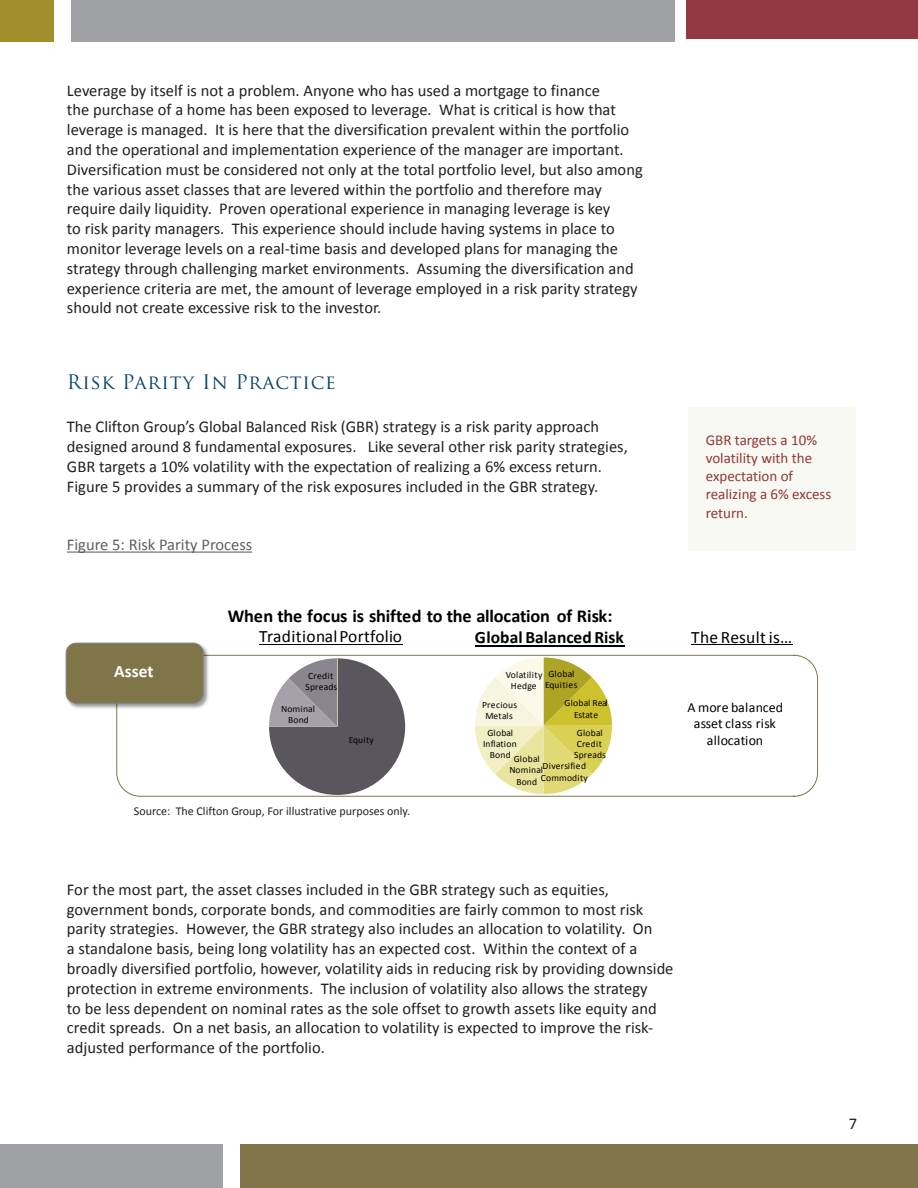
<style>
.page{position:relative;width:918px;height:1188px;background:#fff}
.page>*{position:absolute;margin:0;border:0;box-sizing:border-box;transform-origin:0 0}
.t1{font:19.5px "Trajan Pro";letter-spacing:.04em;color:#07456b}
.t2{font:700 18.3px "Calibri";letter-spacing:-.015em;color:#000}
.t3{font:17.4px "Calibri";letter-spacing:.02em;color:#000}
.t4{font:700 17.4px "Calibri";letter-spacing:.005em;color:#000}
.t5{font:700 17.4px "Calibri";color:#fff}
.t6{font:16.5px/19.8px "Calibri";color:#231f20}
.t7{font:16.5px "Calibri";color:#5f5f62}
.t8{font:15px/18px "Calibri";color:#913837}
.t9{font:13.95px/16.5px "Calibri";letter-spacing:.015em;color:#000;text-align:center}
.t10{font:12px "Calibri";color:#231f20}
.t11{font:9.6px/11.2px "Calibri";letter-spacing:.02em;color:#000;text-align:center}
.t12{font:9.6px/11.2px "Calibri";color:#000;text-align:center}
</style>
<div class="page">
<div style="left:688px;top:407px;width:167px;height:144px;background:#f9f9f3"></div>
<div style="left:0;top:1145px;width:222px;height:43px;background:#9fa1a4"></div>
<div style="left:241px;top:1145px;width:677px;height:43px;background:#7f7549"></div>
<div style="left:0;top:0;width:54px;height:41px;background:#a38e2e"></div>
<div style="left:687px;top:0;width:231px;height:38px;background:#913842"></div>
<div style="left:71px;top:0;width:604px;height:41px;background:#9fa1a4"></div>
<hr style="left:67px;top:552px;width:185px;height:1px;background:#5f5f62">
<svg style="left:116px;top:655px;width:702px;height:142px"></svg>
<img style="left:70px;top:642px;width:143px;height:71px">
<svg style="left:65px;top:643px;width:139px;height:61px;background:#81774d"></svg>
<hr style="left:259px;top:644px;width:143px;height:1px;background:#000">
<hr style="left:475px;top:645px;width:149px;height:1px;background:#000">
<hr style="left:691px;top:644px;width:102px;height:1px;background:#000">
<p class="t6" style="left:67px;top:80px;width:577px">Leverage by itself is not a problem. Anyone who has used a mortgage to finance<br>the purchase of a home has been exposed to leverage. What is critical is how that leverage is managed. It is here that the diversification prevalent within the portfolio and the operational and implementation experience of the manager are important.<br>Diversification must be considered not only at the total portfolio level, but also among the various asset classes that are levered within the portfolio and therefore may require daily liquidity. Proven operational experience in managing leverage is key<br>to risk parity managers. This experience should include having systems in place to monitor leverage levels on a real-time basis and developed plans for managing the strategy through challenging market environments. Assuming the diversification and experience criteria are met, the amount of leverage employed in a risk parity strategy should not create excessive risk to the investor.</p>
<p class="t1" style="left:67px;top:370px;width:271px">Risk Parity In Practice</p>
<p class="t6" style="left:67px;top:417px;width:562px">The Clifton Group’s Global Balanced Risk (GBR) strategy is a risk parity approach designed around 8 fundamental exposures. Like several other risk parity strategies, GBR targets a 10% volatility with the expectation of realizing a 6% excess return.<br>Figure 5 provides a summary of the risk exposures included in the GBR strategy.</p>
<p class="t7" style="left:67px;top:534px;width:187px">Figure 5: Risk Parity Process</p>
<p class="t2" style="left:228px;top:604px;width:386px">When the focus is shifted to the allocation of Risk:</p>
<p class="t8" style="left:706px;top:431px;width:127px">GBR targets a 10% volatility with the expectation of realizing a 6% excess</p>
<p class="t8" style="left:706px;top:504px;width:44px">return.</p>
<p class="t5" style="left:114px;top:660px;width:41px">Asset</p>
<p class="t3" style="left:259px;top:625px;width:144px">Traditional Portfolio</p>
<p class="t4" style="left:475px;top:626px;width:150px">Global Balanced Risk</p>
<p class="t3" style="left:691px;top:626px;width:103px">The Result is…</p>
<p class="t11" style="left:306px;top:670px;width:33px;text-align:left">Credit<br>Spreads</p>
<p class="t11" style="left:281px;top:703px;width:35px">Nominal<br>Bond</p>
<p class="t11" style="left:510px;top:753px;width:35px">Global<br>Nominal<br>Bond</p>
<p class="t11" style="left:506px;top:669px;width:38px">Volatility<br>Hedge</p>
<p class="t11" style="left:545px;top:668px;width:34px">Global<br>Equities</p>
<p class="t12" style="left:565px;top:698px;width:45px">Global Real<br>Estate</p>
<p class="t11" style="left:577px;top:727px;width:27px">Global</p>
<p class="t11" style="left:577px;top:738px;width:27px">Credit</p>
<p class="t11" style="left:574px;top:749px;width:33px">Spreads</p>
<p class="t11" style="left:543px;top:760px;width:45px">Diversified</p>
<p class="t11" style="left:541px;top:772px;width:49px">Commodity</p>
<p class="t11" style="left:482px;top:699px;width:37px">Precious<br>Metals</p>
<p class="t9" style="left:688px;top:699px;width:97px">A more balanced asset class risk allocation</p>
<p class="t11" style="left:349px;top:735px;width:27px">Equity</p>
<p class="t11" style="left:483px;top:727px;width:35px">Global<br>Inflation<br>Bond</p>
<p class="t10" style="left:134px;top:803px;width:278px">Source: The Clifton Group, For illustrative purposes only.</p>
<p class="t6" style="left:67px;top:879px;width:608px">For the most part, the asset classes included in the GBR strategy such as equities, government bonds, corporate bonds, and commodities are fairly common to most risk parity strategies. However, the GBR strategy also includes an allocation to volatility. On<br>a standalone basis, being long volatility has an expected cost. Within the context of a broadly diversified portfolio, however, volatility aids in reducing risk by providing downside protection in extreme environments. The inclusion of volatility also allows the strategy<br>to be less dependent on nominal rates as the sole offset to growth assets like equity and credit spreads. On a net basis, an allocation to volatility is expected to improve the risk&shy;adjusted performance of the portfolio.</p>
<p class="t6" style="left:849px;top:1113px;width:10px">7</p>
</div>
